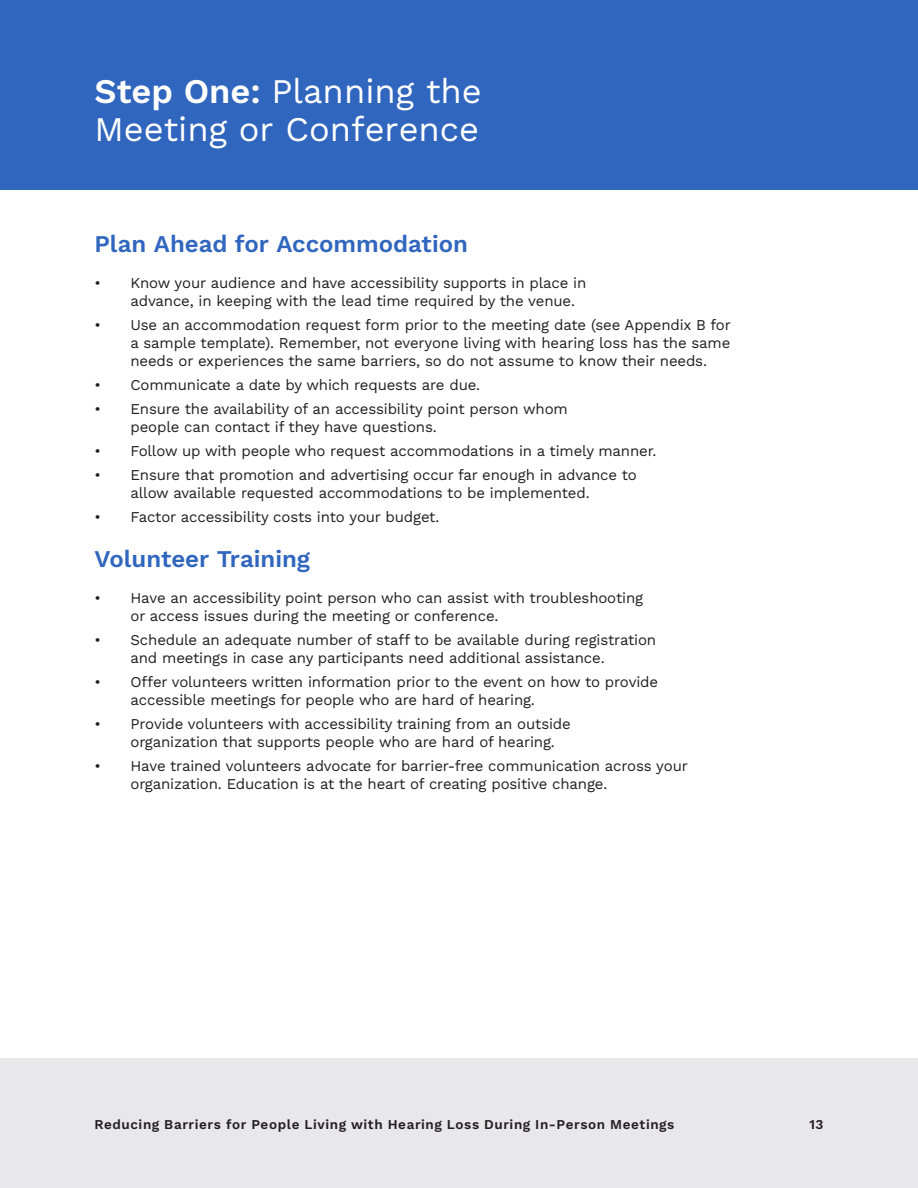
<style>
.page{position:relative;width:918px;height:1188px;background:#fff}
.page>*{position:absolute;margin:0;border:0;box-sizing:border-box;transform-origin:0 0}
.t1{font:34.5px/37.5px "Work Sans";color:#fff}
.Subheader{font:600 24px "Work Sans";color:#3066be}
.t2{font:15px/18px "Work Sans";letter-spacing:-.01em;color:#231f20}
.t3{font:600 13.5px "Work Sans";letter-spacing:.045em;color:#231f20}
.s1{font-weight:600}
</style>
<div class="page">
<div style="left:0;top:1058px;width:918px;height:130px;background:#e8e8ea"></div>
<div style="left:0;top:0;width:918px;height:190px;background:#3066be"></div>
<h1 class="t1" style="left:94px;top:71px;width:389px"><span class="s1">Step One:</span> Planning the<br>Meeting or Conference</h1>
<p class="Subheader" style="left:94px;top:225px;width:375px">Plan Ahead for Accommodation</p>
<p class="t2" style="left:130px;top:273px;width:457px;text-indent:-36px">• Know your audience and have accessibility supports in place in advance, in keeping with the lead time required by the venue.</p>
<p class="t2" style="left:130px;top:315px;width:602px;text-align:justify;text-indent:-36px">• Use an accommodation request form prior to the meeting date (see Appendix B for a sample template). Remember, not everyone living with hearing loss has the same needs or experiences the same barriers, so do not assume to know their needs.</p>
<p class="t2" style="left:94px;top:375px;width:387px">• Communicate a date by which requests are due.</p>
<p class="t2" style="left:130px;top:399px;width:439px;text-indent:-36px">• Ensure the availability of an accessibility point person whom people can contact if they have questions.</p>
<p class="t2" style="left:94px;top:441px;width:564px">• Follow up with people who request accommodations in a timely manner.</p>
<p class="t2" style="left:130px;top:465px;width:508px;text-indent:-36px">• Ensure that promotion and advertising occur far enough in advance to allow available requested accommodations to be implemented.</p>
<p class="t2" style="left:94px;top:507px;width:346px">• Factor accessibility costs into your budget.</p>
<p class="Subheader" style="left:94px;top:540px;width:217px">Volunteer Training</p>
<p class="t2" style="left:130px;top:588px;width:514px;text-indent:-36px">• Have an accessibility point person who can assist with troubleshooting or access issues during the meeting or conference.</p>
<p class="t2" style="left:130px;top:630px;width:527px;text-indent:-36px">• Schedule an adequate number of staff to be available during registration and meetings in case any participants need additional assistance.</p>
<p class="t2" style="left:130px;top:672px;width:529px;text-indent:-36px">• Offer volunteers written information prior to the event on how to provide accessible meetings for people who are hard of hearing.</p>
<p class="t2" style="left:130px;top:714px;width:442px;text-indent:-36px">• Provide volunteers with accessibility training from an outside organization that supports people who are hard of hearing.</p>
<p class="t2" style="left:130px;top:756px;width:559px;text-indent:-36px">• Have trained volunteers advocate for barrier-free communication across your organization. Education is at the heart of creating positive change.</p>
<p class="t3" style="left:94px;top:1115px;width:581px">Reducing Barriers for People Living with Hearing Loss During In-Person Meetings</p>
<p class="t3" style="left:809px;top:1115px;width:16px">13</p>
</div>
